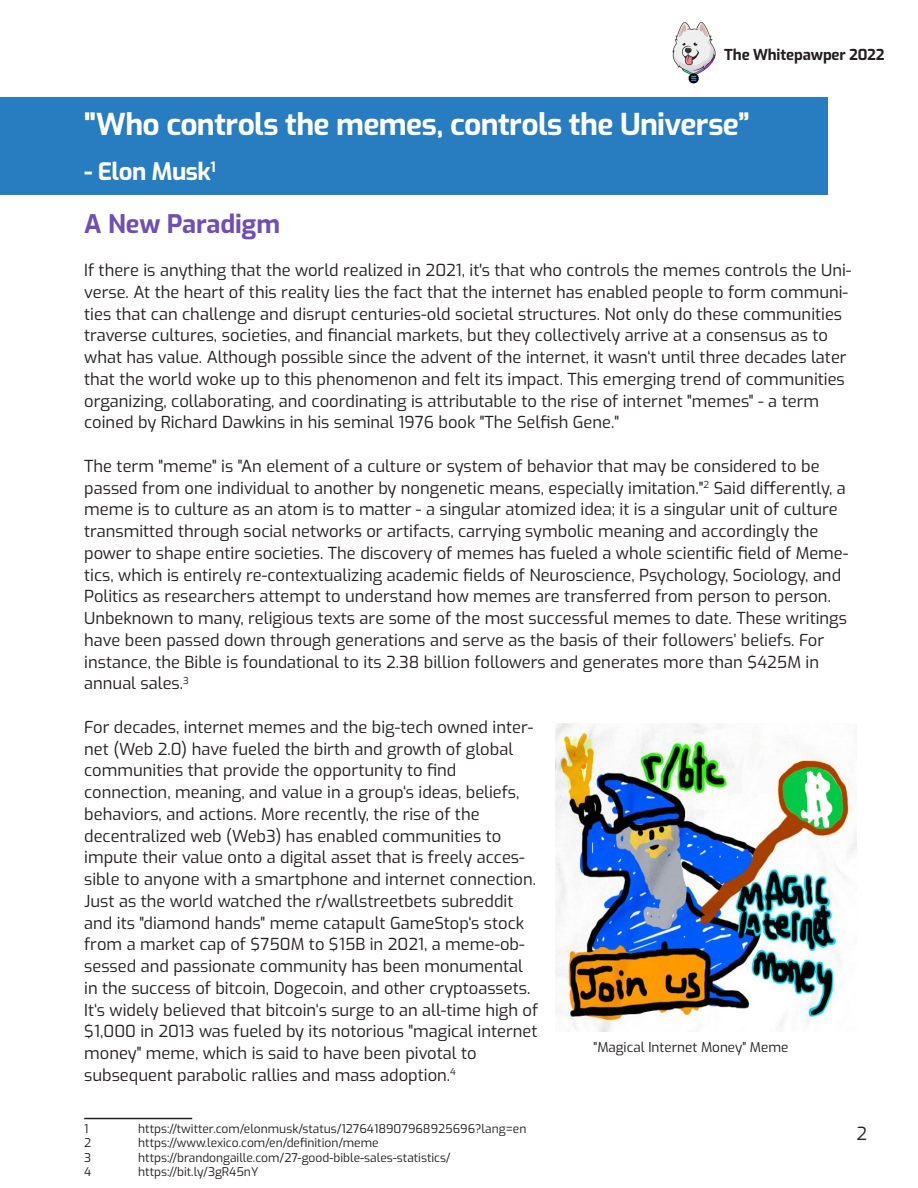
<style>
.page{position:relative;width:918px;height:1188px;background:#fff}
.page>*{position:absolute;margin:0;border:0;box-sizing:border-box;transform-origin:0 0}
.Copy_Text_09_14_Full{font:700 30px "Exo";letter-spacing:-.02em;color:#fff}
.Headline_17_20_Left{font:700 25.5px "Exo";letter-spacing:-.005em;color:#704fb4}
.Copy_Text_09_14_Full-2{font:700 24px "Exo";letter-spacing:-.02em;color:#fff}
.t1{font:18px "Exo";color:#231f20}
.t2{font:16.5px/21.8px "Exo";color:#231f20}
.Copy_Text_09_14_Left{font:700 15px "Exo";letter-spacing:-.01em;color:#231f20}
.t3{font:13.5px "Exo";color:#231f20}
.t4{font:12px "Exo";color:#231f20}
</style>
<div class="page">
<img style="left:673px;top:21px;width:42px;height:63px">
<div style="left:0;top:97px;width:828px;height:98px;background:#287cc0"></div>
<hr style="left:84px;top:1118px;width:108px;height:1px;background:#231f20">
<img style="left:556px;top:724px;width:301px;height:307px">
<p class="Copy_Text_09_14_Left" style="left:724px;top:44px;width:162px">The Whitepawper 2022</p>
<p class="Copy_Text_09_14_Full" style="left:84px;top:103px;width:667px">"Who controls the memes, controls the Universe”</p>
<p class="Copy_Text_09_14_Full-2" style="left:84px;top:154px;width:133px">- Elon Musk<sup>1</sup></p>
<p class="Headline_17_20_Left" style="left:84px;top:205px;width:197px">A New Paradigm</p>
<p class="t2" style="left:84px;top:258px;width:769px">If there is anything that the world realized in 2021, it's that who controls the memes controls the Uni&shy;verse. At the heart of this reality lies the fact that the internet has enabled people to form communi&shy;ties that can challenge and disrupt centuries-old societal structures. Not only do these communities traverse cultures, societies, and financial markets, but they collectively arrive at a consensus as to what has value. Although possible since the advent of the internet, it wasn‘t until three decades later that the world woke up to this phenomenon and felt its impact. This emerging trend of communities organizing, collaborating, and coordinating is attributable to the rise of internet "memes" - a term coined by Richard Dawkins in his seminal 1976 book "The Selfish Gene."</p>
<p class="t2" style="left:84px;top:454px;width:766px">The term "meme" is "An element of a culture or system of behavior that may be considered to be passed from one individual to another by nongenetic means, especially imitation."<sup>2</sup> Said differently, a meme is to culture as an atom is to matter - a singular atomized idea; it is a singular unit of culture transmitted through social networks or artifacts, carrying symbolic meaning and accordingly the power to shape entire societies. The discovery of memes has fueled a whole scientific field of Meme&shy;tics, which is entirely re-contextualizing academic fields of Neuroscience, Psychology, Sociology, and Politics as researchers attempt to understand how memes are transferred from person to person.<br>Unbeknown to many, religious texts are some of the most successful memes to date. These writings have been passed down through generations and serve as the basis of their followers’ beliefs. For instance, the Bible is foundational to its 2.38 billion followers and generates more than $425M in annual sales.<sup>3</sup></p>
<p class="t2" style="left:84px;top:715px;width:451px">For decades, internet memes and the big-tech owned inter&shy;net (Web 2.0) have fueled the birth and growth of global communities that provide the opportunity to find</p>
<p class="t2" style="left:84px;top:780px;width:437px">connection, meaning, and value in a group‘s ideas, beliefs, behaviors, and actions. More recently, the rise of the</p>
<p class="t2" style="left:84px;top:824px;width:455px">decentralized web (Web3) has enabled communities to impute their value onto a digital asset that is freely acces&shy;sible to anyone with a smartphone and internet connection.<br>Just as the world watched the r/wallstreetbets subreddit and its "diamond hands" meme catapult GameStop‘s stock from a market cap of $750M to $15B in 2021, a meme-ob&shy;sessed and passionate community has been monumental in the success of bitcoin, Dogecoin, and other cryptoassets.<br>It‘s widely believed that bitcoin‘s surge to an all-time high of $1,000 in 2013 was fueled by its notorious "magical internet money" meme, which is said to have been pivotal to</p>
<p class="t2" style="left:84px;top:1063px;width:373px">subsequent parabolic rallies and mass adoption.<sup>4</sup></p>
<p class="t4" style="left:84px;top:1120px;width:6px">1</p>
<p class="t4" style="left:138px;top:1120px;width:390px">https://twitter.com/elonmusk/status/1276418907968925696?lang=en</p>
<p class="t4" style="left:84px;top:1134px;width:9px">2</p>
<p class="t4" style="left:138px;top:1134px;width:242px">https://www.lexico.com/en/definition/meme</p>
<p class="t4" style="left:84px;top:1149px;width:9px">3</p>
<p class="t4" style="left:138px;top:1149px;width:314px">https://brandongaille.com/27-good-bible-sales-statistics/</p>
<p class="t4" style="left:84px;top:1163px;width:9px">4</p>
<p class="t4" style="left:138px;top:1163px;width:122px">https://bit.ly/3gR45nY</p>
<p class="t3" style="left:594px;top:1037px;width:196px">"Magical Internet Money" Meme</p>
<p class="t1" style="left:856px;top:1120px;width:12px">2</p>
</div>
